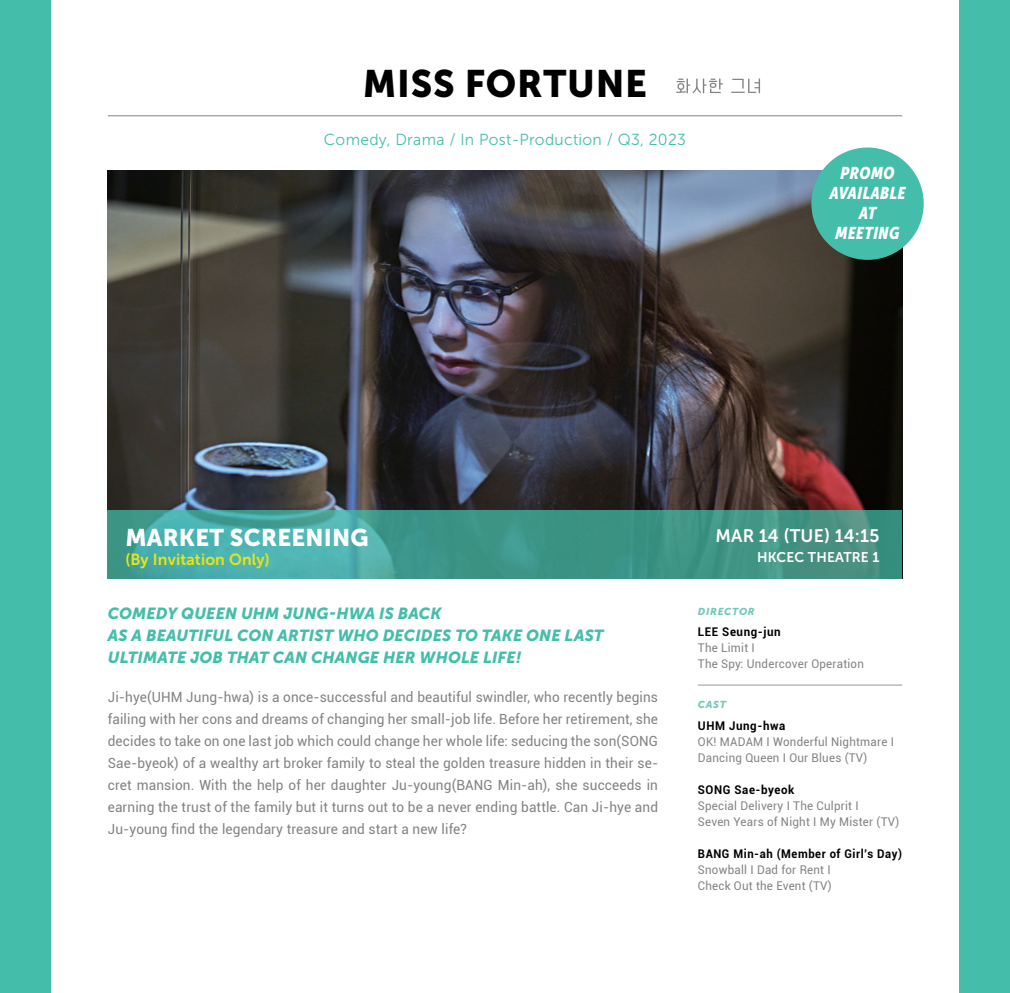
<style>
.page{position:relative;width:1010px;height:993px;background:#fff}
.page>*{position:absolute;margin:0;border:0;box-sizing:border-box;transform-origin:0 0}
.t1{font:38px "Museo Sans 900";letter-spacing:.02em;color:#000}
.t2{font:24px "Museo Sans 900";letter-spacing:.01em;color:#fff}
.t3{font:18px "Museo Sans 700";letter-spacing:.01em;color:#fff}
.t4{font:italic 17px "Museo Sans Condensed 900";letter-spacing:.03em;color:#fff}
.t5{font:italic 16px/22px "Museo Sans 900";letter-spacing:.01em;color:#44beaa}
.t6{font:16px "Museo Sans 300";letter-spacing:.02em;color:#44beaa}
.t7{font:16px "Museo Sans 700";letter-spacing:.01em;color:#e9e610}
.t8{font:14px/22px "Roboto";letter-spacing:.01em;color:#808284;text-align:justify}
.t9{font:14px "Museo Sans 700";letter-spacing:.01em;color:#fff}
.t10{font:12px/16px "Roboto";letter-spacing:.02em;color:#808284;scale:.96 1}
.t11{font:700 12px "Roboto";letter-spacing:.05em;color:#000;scale:.96 1}
.t12{font:700 12px "Roboto";letter-spacing:.05em;color:#000;scale:.94 1}
.t13{font:italic 10px "Museo Sans 900";letter-spacing:.07em;color:#72c9b9}
</style>
<div class="page">
<div style="left:0;top:0;width:1009px;height:992px;background:#44beaa"></div>
<div style="left:51px;top:0;width:907px;height:992px;background:#fff"></div>
<img style="left:108px;top:170px;width:793px;height:340px">
<hr style="left:697px;top:684px;width:204px;height:1px;background:#939598">
<hr style="left:108px;top:115px;width:793px;height:1px;background:#808284">
<svg style="left:676px;top:78px;width:83px;height:15px"></svg>
<svg style="left:108px;top:510px;width:793px;height:68px;background:#439b90"></svg>
<div style="left:811px;top:147px;width:112px;height:113px;background:#44beaa;border-radius:50%"></div>
<h1 class="t1" style="left:362px;top:62px;width:286px">MISS FORTUNE</h1>
<p class="t6" style="left:324px;top:130px;width:363px">Comedy, Drama / In Post-Production / Q3, 2023</p>
<p class="t4" style="left:840px;top:164px;width:55px">PROMO</p>
<p class="t4" style="left:829px;top:184px;width:77px">AVAILABLE</p>
<p class="t4" style="left:859px;top:204px;width:19px">AT</p>
<p class="t4" style="left:835px;top:224px;width:55px">MEETING</p>
<h2 class="t2" style="left:125px;top:524px;width:245px">MARKET SCREENING</h2>
<p class="t7" style="left:125px;top:550px;width:146px">(BY INVITATION ONLY)</p>
<p class="t5" style="left:108px;top:602px;width:497px">COMEDY QUEEN UHM JUNG-HWA IS BACK<br>AS A BEAUTIFUL CON ARTIST WHO DECIDES TO TAKE ONE LAST<br>ULTIMATE JOB THAT CAN CHANGE HER WHOLE LIFE!</p>
<p class="t8" style="left:108px;top:685px;width:551px">Ji-hye(UHM Jung-hwa) is a once-successful and beautiful swindler, who recently begins failing with her cons and dreams of changing her small-job life. Before her retirement, she decides to take on one last job which could change her whole life: seducing the son(SONG Sae-byeok) of a wealthy art broker family to steal the golden treasure hidden in their se&shy;cret mansion. With the help of her daughter Ju-young(BANG Min-ah), she succeeds in earning the trust of the family but it turns out to be a never ending battle. Can Ji-hye and Ju-young find the legendary treasure and start a new life?</p>
<p class="t3" style="left:715px;top:525px;width:165px">MAR 14 (TUE) 14:15</p>
<p class="t9" style="left:756px;top:549px;width:124px">HKCEC THEATRE 1</p>
<p class="t13" style="left:697px;top:605px;width:58px">DIRECTOR</p>
<p class="t11" style="left:697px;top:623px;width:88px">LEE Seung-jun</p>
<p class="t10" style="left:697px;top:639px;width:174px">The Limit I<br>The Spy: Undercover Operation</p>
<p class="t13" style="left:697px;top:698px;width:29px">CAST</p>
<p class="t11" style="left:697px;top:716px;width:92px">UHM Jung-hwa</p>
<p class="t10" style="left:697px;top:732px;width:206px">OK! MADAM I Wonderful Nightmare I<br>Dancing Queen I Our Blues (TV)</p>
<p class="t11" style="left:697px;top:780px;width:102px">SONG Sae-byeok</p>
<p class="t10" style="left:697px;top:796px;width:211px">Special Delivery I The Culprit I<br>Seven Years of Night I My Mister (TV)</p>
<p class="t12" style="left:697px;top:844px;width:218px">BANG Min-ah (Member of Girl’s Day)</p>
<p class="t10" style="left:697px;top:860px;width:141px">Snowball I Dad for Rent I<br>Check Out the Event (TV)</p>
</div>
